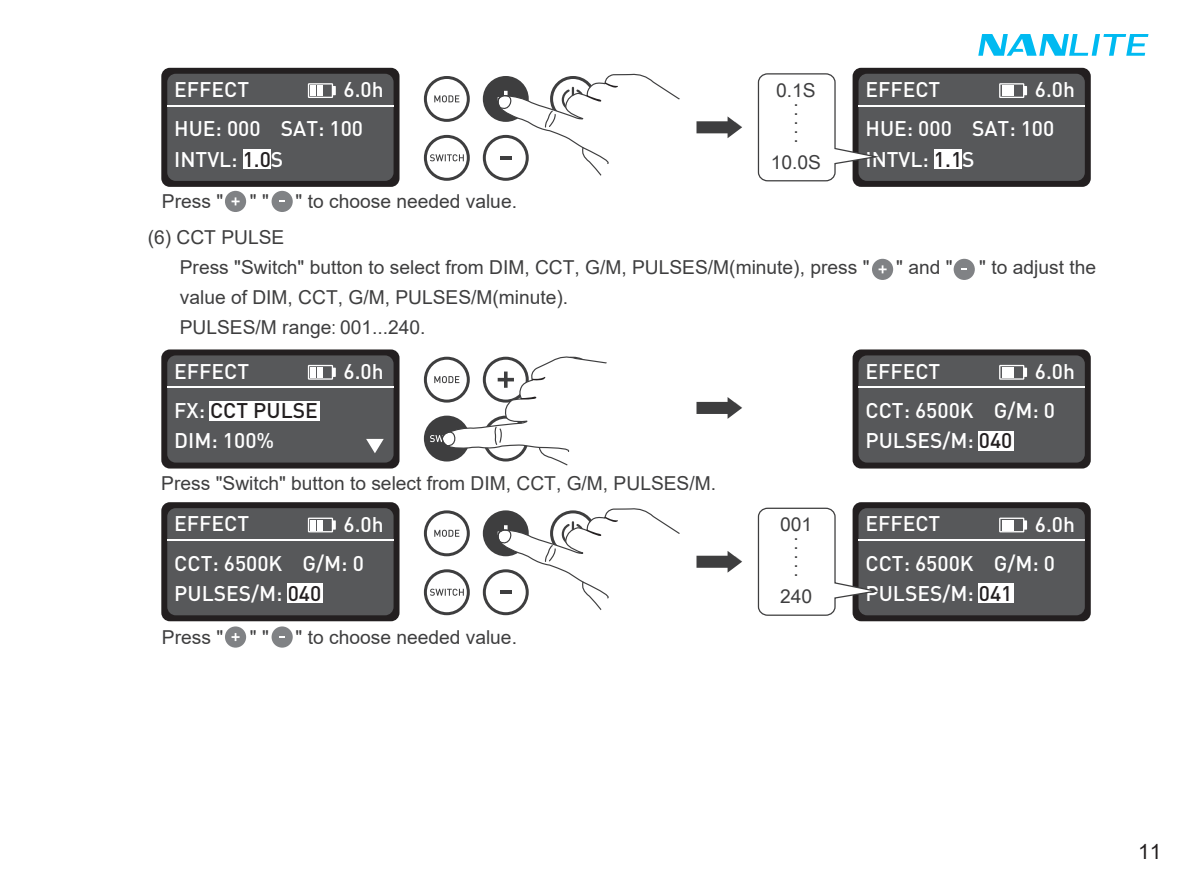
<style>
.page{position:relative;width:1191px;height:893px;background:#fff}
.page>*{position:absolute;margin:0;border:0;box-sizing:border-box;transform-origin:0 0}
.t1{font:500 21px/39.6px "DIN Pro";color:#fff}
.t2{font:21px "Arial";color:#231f20}
.t3{font:19.2px/30px "Arial";color:#3e3e3f}
.t4{font:19.2px/27px "Arial Unicode MS";color:#3e3e3f;text-align:center}
.s1{color:#231f20}
.s2{font-family:"Arial Narrow"}
</style>
<div class="page">
<svg style="left:978px;top:34px;width:170px;height:22px"></svg>
<svg style="left:696px;top:116px;width:46px;height:22px"></svg>
<svg style="left:696px;top:397px;width:46px;height:22px"></svg>
<svg style="left:696px;top:551px;width:46px;height:22px"></svg>
<div style="left:161px;top:68px;width:238px;height:119px;background:#231f20;border-radius:9px"></div>
<div style="left:167px;top:74px;width:226px;height:107px;background:#57585a;border-radius:9px"></div>
<hr style="left:167px;top:105px;width:226px;height:2px;background:#fff">
<div style="left:243px;top:149px;width:27px;height:20px;background:#fff"></div>
<div style="left:852px;top:68px;width:238px;height:119px;background:#231f20;border-radius:9px"></div>
<div style="left:858px;top:74px;width:226px;height:107px;background:#57585a;border-radius:9px"></div>
<hr style="left:858px;top:105px;width:226px;height:2px;background:#fff">
<div style="left:934px;top:149px;width:27px;height:20px;background:#fff"></div>
<svg style="left:757px;top:73px;width:120px;height:109px"></svg>
<div style="left:161px;top:349px;width:238px;height:120px;background:#231f20;border-radius:9px"></div>
<div style="left:167px;top:355px;width:226px;height:108px;background:#57585a;border-radius:9px"></div>
<hr style="left:167px;top:386px;width:226px;height:2px;background:#fff">
<svg style="left:366px;top:439px;width:18px;height:14px"></svg>
<div style="left:209px;top:401px;width:111px;height:19px;background:#fff"></div>
<div style="left:852px;top:349px;width:238px;height:120px;background:#231f20;border-radius:9px"></div>
<div style="left:858px;top:355px;width:226px;height:108px;background:#57585a;border-radius:9px"></div>
<hr style="left:858px;top:386px;width:226px;height:2px;background:#fff">
<div style="left:978px;top:431px;width:35px;height:19px;background:#fff"></div>
<div style="left:161px;top:502px;width:238px;height:119px;background:#231f20;border-radius:9px"></div>
<div style="left:167px;top:508px;width:226px;height:107px;background:#57585a;border-radius:9px"></div>
<hr style="left:167px;top:539px;width:226px;height:2px;background:#fff">
<div style="left:287px;top:584px;width:35px;height:19px;background:#fff"></div>
<div style="left:852px;top:502px;width:238px;height:119px;background:#231f20;border-radius:9px"></div>
<div style="left:858px;top:508px;width:226px;height:107px;background:#57585a;border-radius:9px"></div>
<hr style="left:858px;top:539px;width:226px;height:2px;background:#fff">
<div style="left:978px;top:584px;width:35px;height:19px;background:#fff"></div>
<svg style="left:757px;top:507px;width:120px;height:109px"></svg>
<div style="left:424px;top:76px;width:46px;height:46px;border:3px solid #3e3e3f;border-radius:50%"></div>
<div style="left:424px;top:135px;width:46px;height:46px;border:3px solid #3e3e3f;border-radius:50%"></div>
<div style="left:484px;top:77px;width:43px;height:43px;background:#3e3e3f;border-radius:50%"></div>
<div style="left:483px;top:76px;width:46px;height:46px;border:3px solid #3e3e3f;border-radius:50%"></div>
<div style="left:483px;top:135px;width:46px;height:46px;border:3px solid #3e3e3f;border-radius:50%"></div>
<svg style="left:497px;top:74px;width:183px;height:107px"></svg>
<svg style="left:434px;top:95px;width:25px;height:7px"></svg>
<svg style="left:430px;top:154px;width:34px;height:7px"></svg>
<div style="left:424px;top:357px;width:46px;height:46px;border:3px solid #3e3e3f;border-radius:50%"></div>
<div style="left:425px;top:417px;width:43px;height:43px;background:#3e3e3f;border-radius:50%"></div>
<div style="left:424px;top:416px;width:46px;height:45px;border:3px solid #3e3e3f;border-radius:50%"></div>
<svg style="left:430px;top:356px;width:177px;height:110px"></svg>
<div style="left:424px;top:510px;width:46px;height:46px;border:3px solid #3e3e3f;border-radius:50%"></div>
<div style="left:424px;top:569px;width:46px;height:46px;border:3px solid #3e3e3f;border-radius:50%"></div>
<div style="left:484px;top:512px;width:43px;height:43px;background:#3e3e3f;border-radius:50%"></div>
<div style="left:483px;top:510px;width:46px;height:46px;border:3px solid #3e3e3f;border-radius:50%"></div>
<div style="left:483px;top:569px;width:46px;height:46px;border:3px solid #3e3e3f;border-radius:50%"></div>
<svg style="left:497px;top:508px;width:183px;height:108px"></svg>
<svg style="left:434px;top:530px;width:25px;height:7px"></svg>
<svg style="left:430px;top:589px;width:34px;height:7px"></svg>
<div style="left:271px;top:191px;width:22px;height:21px;background:#808285;border-radius:50%"></div>
<div style="left:225px;top:191px;width:21px;height:21px;background:#808285;border-radius:50%"></div>
<svg style="left:231px;top:197px;width:8px;height:8px"></svg>
<div style="left:271px;top:626px;width:22px;height:22px;background:#808285;border-radius:50%"></div>
<svg style="left:279px;top:636px;width:6px;height:2px"></svg>
<div style="left:225px;top:626px;width:21px;height:22px;background:#808285;border-radius:50%"></div>
<svg style="left:231px;top:633px;width:8px;height:8px"></svg>
<div style="left:953px;top:259px;width:21px;height:21px;background:#808285;border-radius:50%"></div>
<svg style="left:961px;top:268px;width:6px;height:2px"></svg>
<div style="left:872px;top:259px;width:21px;height:21px;background:#808285;border-radius:50%"></div>
<svg style="left:878px;top:265px;width:8px;height:8px"></svg>
<svg style="left:308px;top:83px;width:28px;height:15px"></svg>
<svg style="left:999px;top:83px;width:28px;height:15px"></svg>
<svg style="left:308px;top:365px;width:28px;height:15px"></svg>
<svg style="left:999px;top:365px;width:28px;height:15px"></svg>
<svg style="left:308px;top:518px;width:28px;height:14px"></svg>
<svg style="left:999px;top:518px;width:28px;height:14px"></svg>
<p class="t1" style="left:174px;top:69px;width:190px">EFFECT<br>HUE: 000 SAT: 100</p>
<p class="t1" style="left:174px;top:138px;width:111px">INTVL: <span class="s1">1.0</span>S</p>
<p class="t1" style="left:865px;top:69px;width:190px">EFFECT<br>HUE: 000 SAT: 100</p>
<p class="t1" style="left:865px;top:138px;width:111px">INTVL: <span class="s1">1.1</span>S</p>
<p class="t1" style="left:343px;top:69px;width:42px">6.0h</p>
<p class="t1" style="left:1034px;top:69px;width:42px">6.0h</p>
<p class="t4" style="left:776px;top:76px;width:41px">0.1S</p>
<p class="t4" style="left:793px;top:85px;width:7px">.</p>
<p class="t4" style="left:793px;top:94px;width:7px">.</p>
<p class="t4" style="left:793px;top:103px;width:7px">.</p>
<p class="t4" style="left:793px;top:112px;width:7px">.</p>
<p class="t4" style="left:771px;top:121px;width:52px">.<br>10.0S</p>
<p class="t3" style="left:162px;top:186px;width:63px">Press "</p>
<p class="t3" style="left:250px;top:186px;width:20px">" "</p>
<p class="t3" style="left:295px;top:186px;width:223px">" to choose needed value.</p>
<p class="t3" style="left:180px;top:222px;width:691px;text-indent:-32px">(6) CCT PULSE<br>Press "Switch" button to select from DIM, CCT, G/M, PULSES/M(minute), press "</p>
<p class="t3" style="left:180px;top:282px;width:390px">value of DIM, CCT, G/M, PULSES/M(minute).<br>PULSES/M range<span class="s2">:</span> 001...240.</p>
<p class="t3" style="left:896px;top:252px;width:58px">" and "</p>
<p class="t3" style="left:979px;top:252px;width:118px">" to adjust the</p>
<p class="t1" style="left:174px;top:350px;width:145px">EFFECT<br>FX: <span class="s1">CCT PULSE</span></p>
<p class="t1" style="left:174px;top:420px;width:101px">DIM: 100%</p>
<p class="t1" style="left:865px;top:350px;width:76px">EFFECT</p>
<p class="t1" style="left:343px;top:351px;width:42px">6.0h</p>
<p class="t1" style="left:1034px;top:351px;width:42px">6.0h</p>
<p class="t1" style="left:865px;top:390px;width:191px">CCT: 6500K G/M: 0</p>
<p class="t1" style="left:865px;top:420px;width:148px">PULSES/M: <span class="s1">040</span></p>
<p class="t3" style="left:161px;top:468px;width:556px">Press "Switch" button to select from DIM, CCT, G/M, PULSES/M.</p>
<p class="t1" style="left:174px;top:503px;width:76px">EFFECT</p>
<p class="t1" style="left:865px;top:503px;width:76px">EFFECT</p>
<p class="t1" style="left:343px;top:503px;width:42px">6.0h</p>
<p class="t1" style="left:1034px;top:503px;width:42px">6.0h</p>
<p class="t4" style="left:780px;top:510px;width:34px">001</p>
<p class="t4" style="left:793px;top:519px;width:7px">.</p>
<p class="t4" style="left:793px;top:528px;width:7px">.</p>
<p class="t4" style="left:793px;top:537px;width:7px">.</p>
<p class="t4" style="left:793px;top:546px;width:7px">.</p>
<p class="t4" style="left:780px;top:555px;width:34px">.<br>240</p>
<p class="t1" style="left:174px;top:543px;width:191px">CCT: 6500K G/M: 0</p>
<p class="t1" style="left:865px;top:543px;width:191px">CCT: 6500K G/M: 0</p>
<p class="t1" style="left:174px;top:573px;width:148px">PULSES/M: <span class="s1">040</span></p>
<p class="t1" style="left:865px;top:573px;width:148px">PULSES/M: <span class="s1">041</span></p>
<p class="t3" style="left:162px;top:622px;width:63px">Press "</p>
<p class="t3" style="left:250px;top:622px;width:20px">" "</p>
<p class="t3" style="left:295px;top:622px;width:223px">" to choose needed value.</p>
<p class="t2" style="left:1138px;top:837px;width:25px">11</p>
</div>
